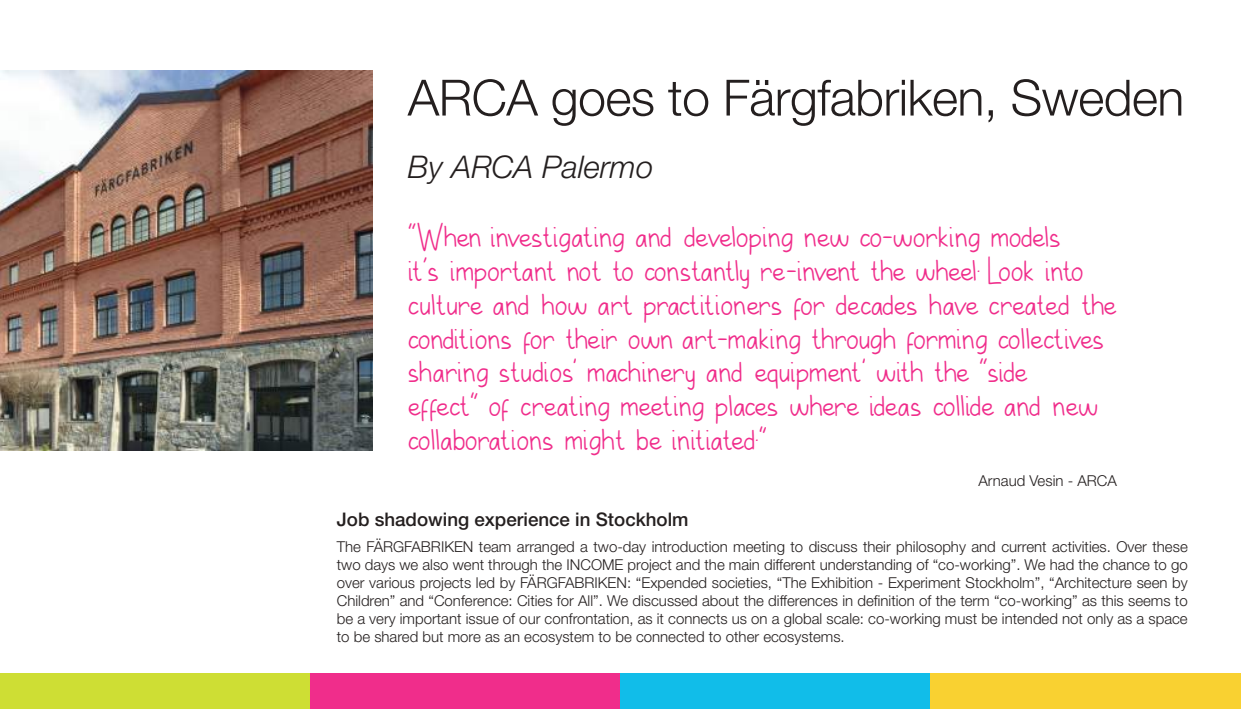
<style>
.page{position:relative;width:1241px;height:709px;background:#fff}
.page>*{position:absolute;margin:0;border:0;box-sizing:border-box;transform-origin:0 0}
.t1{font:300 50px "Helvetica Neue LT Pro";letter-spacing:-.01em;color:#241f1f}
.t2{font:33.75px/33.8px "Le Ratna";color:#f02d8b}
.t3{font:italic 300 31.25px "Helvetica Neue LT Pro";color:#241f1f}
.t4{font:500 18.75px "Helvetica Neue LT Pro";color:#241f1f}
.t5{font:300 15px/18px "Helvetica Neue LT Pro";color:#241f1f;text-align:justify}
</style>
<div class="page">
<div style="left:0;top:673px;width:310px;height:36px;background:#cede34"></div>
<div style="left:310px;top:673px;width:310px;height:36px;background:#f02d8b"></div>
<div style="left:620px;top:673px;width:310px;height:36px;background:#11bde9"></div>
<div style="left:930px;top:673px;width:310px;height:36px;background:#f9d131"></div>
<img style="left:0;top:71px;width:372px;height:379px">
<h1 class="t1" style="left:407px;top:67px;width:777px">ARCA goes to Färgfabriken, Sweden</h1>
<h3 class="t3" style="left:407px;top:148px;width:247px">By ARCA Palermo</h3>
<p class="t2" style="left:407px;top:222px;width:711px">“When investigating and developing new co-working models<br>it’s important not to constantly re-invent the wheel. Look into culture and how art practitioners for decades have created the conditions for their own art-making through forming collectives sharing studios, machinery and equipment, with the “side<br>effect” of creating meeting places where ideas collide and new collaborations might be initiated.”</p>
<p class="t5" style="left:978px;top:471px;width:140px">Arnaud Vesin - ARCA</p>
<p class="t4" style="left:337px;top:508px;width:353px">Job shadowing experience in Stockholm</p>
<p class="t5" style="left:337px;top:537px;width:852px">The FÄRGFABRIKEN team arranged a two-day introduction meeting to discuss their philosophy and current activities. Over these two days we also went through the INCOME project and the main different understanding of “co-working”. We had the chance to go over various projects led by FÄRGFABRIKEN: “Expended societies, “The Exhibition - Experiment Stockholm”, “Architecture seen by Children” and “Conference: Cities for All”. We discussed about the differences in definition of the term “co-working” as this seems to be a very important issue of our confrontation, as it connects us on a global scale: co-working must be intended not only as a space to be shared but more as an ecosystem to be connected to other ecosystems.</p>
</div>
